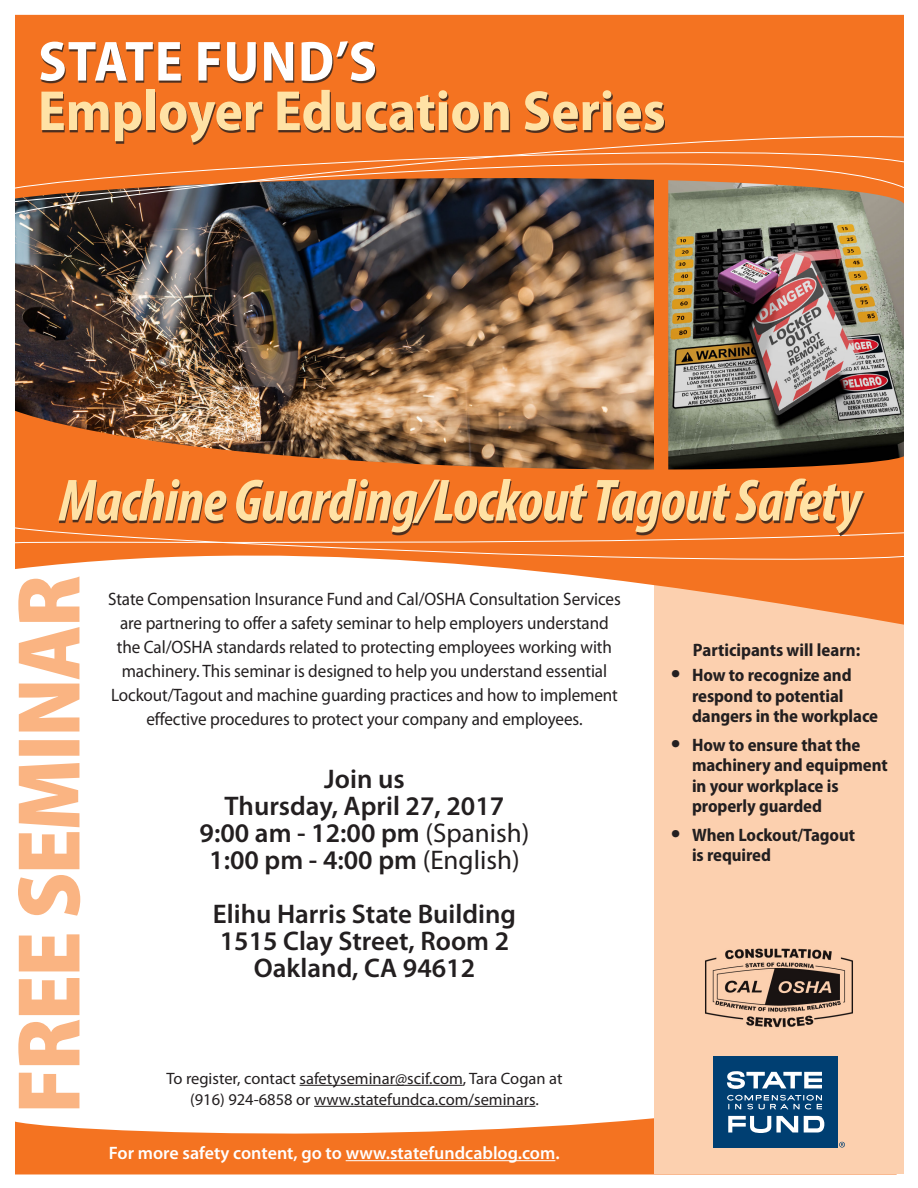
<style>
.page{position:relative;width:918px;height:1188px;background:#fff}
.page>*{position:absolute;margin:0;border:0;box-sizing:border-box;transform-origin:0 0}
.Subject{font:italic 700 condensed 60px "Myriad Pro";letter-spacing:-.01em;color:#ffe2a5}
.Marquee{font:700 semi-condensed 57px/49.5px "Myriad Pro";color:#ffe2a5}
.Address_Line{font:600 27px/27px "Myriad Pro";color:#231f20;text-align:center}
.Dateline{font:18px/24px "Myriad Pro";letter-spacing:-.005em;color:#231f20;text-align:center;scale:.95 1}
.t1{font:700 semi-condensed 18px/20.2px "Myriad Pro";letter-spacing:-.005em;color:#231f20}
.Address_Line-2{font:600 18px "Myriad Pro";color:#fff}
.Dateline-2{font:16.5px/21px "Myriad Pro";color:#231f20;text-align:center}
.s1{color:#fff}
.s2{font-weight:400}
.s3{font-family:"Stone Informal Std";font-weight:500;font-stretch:normal;font-size:21px}
</style>
<div class="page">
<svg style="left:15px;top:1084px;width:639px;height:90px;fill:#f47321"></svg>
<div style="left:654px;top:580px;width:250px;height:594px;background:#fcd0af"></div>
<img style="left:15px;top:15px;width:889px;height:610px">
<div style="left:713px;top:1056px;width:124px;height:92px;background:#003f72"></div>
<svg style="left:728px;top:1116px;width:70px;height:17px"></svg>
<svg style="left:804px;top:1116px;width:20px;height:16px"></svg>
<svg style="left:727px;top:1071px;width:95px;height:18px"></svg>
<svg style="left:727px;top:1095px;width:95px;height:15px"></svg>
<svg style="left:839px;top:1142px;width:6px;height:6px"></svg>
<svg style="left:18px;top:576px;width:62px;height:532px"></svg>
<svg style="left:15px;top:527px;width:889px;height:41px"></svg>
<img style="left:15px;top:128px;width:889px;height:88px">
<img style="left:705px;top:948px;width:148px;height:80px">
<hr style="left:300px;top:1085px;width:163px;height:1px;background:#231f20">
<hr style="left:314px;top:1106px;width:221px;height:1px;background:#231f20">
<div style="left:41px;top:43px;width:624px;height:102px;background:#231f20;opacity:.8"></div>
<div style="left:59px;top:481px;width:805px;height:55px;background:#231f20;opacity:.8"></div>
<hr style="left:346px;top:1160px;width:209px;height:1px;background:#fff">
<p class="Marquee" style="left:38px;top:35px;width:629px"><span class="s1">STATE FUND’S<br></span>Employer Education Series</p>
<p class="Subject" style="left:59px;top:463px;width:804px">Machine Guarding/Lockout Tagout Safety</p>
<p class="Dateline" style="left:108px;top:587px;width:541px">State Compensation Insurance Fund and Cal/OSHA Consultation Services are partnering to offer a safety seminar to help employers understand the Cal/OSHA standards related to protecting employees working with machinery. This seminar is designed to help you understand essential Lockout/Tagout and machine guarding practices and how to implement effective procedures to protect your company and employees.</p>
<p class="Address_Line" style="left:200px;top:765px;width:331px">Join us<br>Thursday, April 27, 2017<br>9:00 am - 12:00 pm <span class="s2">(Spanish)<br></span>1:00 pm - 4:00 pm <span class="s2">(English)</span></p>
<p class="Address_Line" style="left:213px;top:900px;width:305px">Elihu Harris State Building</p>
<p class="Address_Line" style="left:220px;top:927px;width:291px">1515 Clay Street, Room 2</p>
<p class="Address_Line" style="left:254px;top:954px;width:223px">Oakland, CA 94612</p>
<p class="Dateline-2" style="left:166px;top:1067px;width:398px">To register, contact safetyseminar@scif.com, Tara Cogan at (916) 924-6858 or www.statefundca.com/seminars.</p>
<p class="Address_Line-2" style="left:109px;top:1141px;width:452px">For more safety content, go to www.statefundcablog.com.</p>
<p class="t1" style="left:693px;top:639px;width:169px">Participants will learn:</p>
<p class="t1" style="left:692px;top:665px;width:188px;text-indent:-22px"><span class="s3">•</span> How to recognize and respond to potential dangers in the workplace</p>
<p class="t1" style="left:692px;top:735px;width:197px;text-indent:-22px"><span class="s3">•</span> How to ensure that the machinery and equipment in your workplace is properly guarded</p>
<p class="t1" style="left:692px;top:825px;width:165px;text-indent:-22px"><span class="s3">•</span> When Lockout/Tagout is required</p>
</div>
